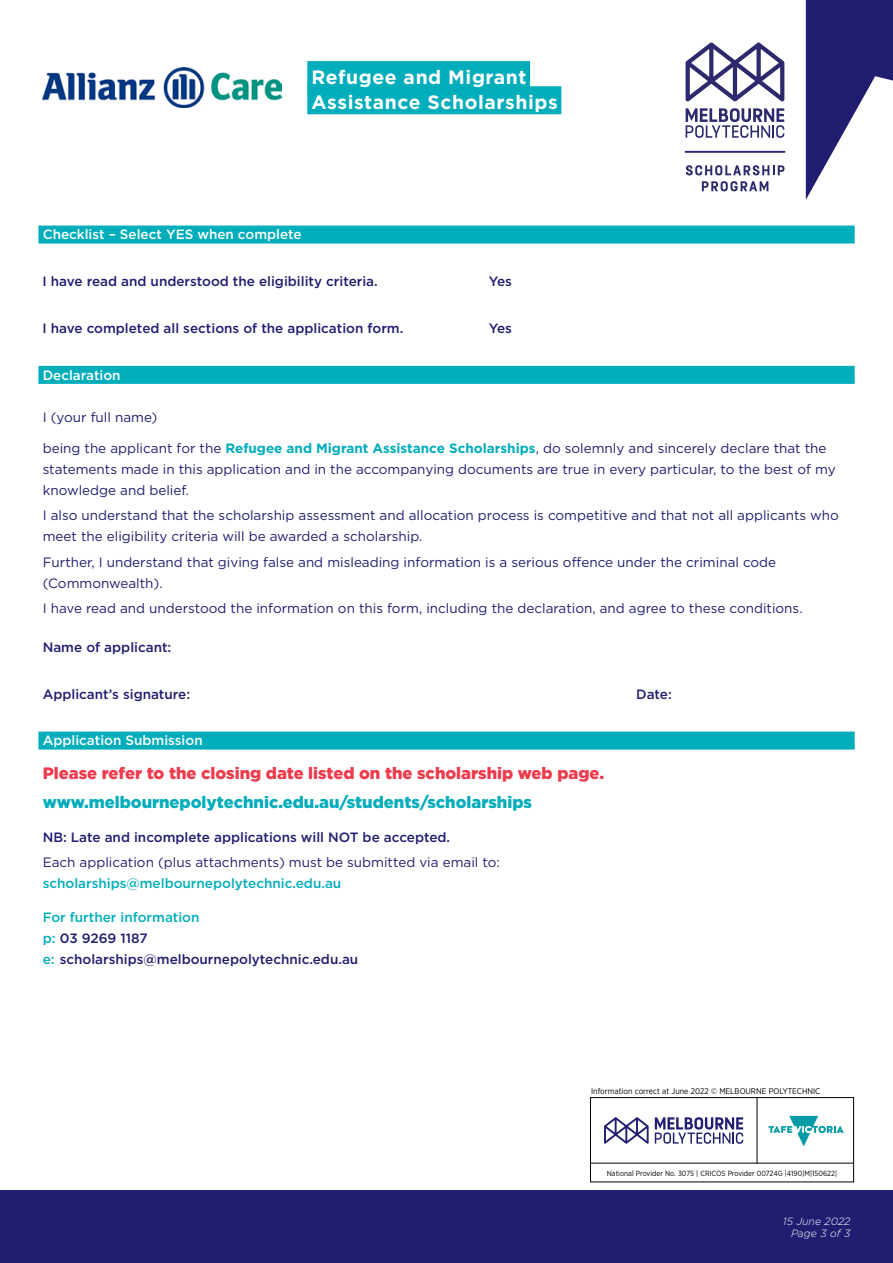
<style>
.page{position:relative;width:893px;height:1263px;background:#fff}
.page>*{position:absolute;margin:0;border:0;box-sizing:border-box;transform-origin:0 0}
.t1{font:700 19.35px/25px "Gotham";letter-spacing:.03em;color:#fff}
.t2{font:900 16.5px "Gotham";color:#ef3a4c}
.t3{font:900 16.5px "Gotham";color:#00adbb}
.t4{font:13.5px/21px "Gotham";color:#211d70}
.t5{font:500 13.5px/21px "Gotham";color:#211d70}
.t6{font:500 13.5px "Gotham";color:#fff}
.t7{font:500 13.5px "Gotham";color:#00adbb}
.t8{font:italic 300 10.5px/12.6px "Gotham";color:#fff;text-align:right}
.t9{font:8.25px "Gotham Narrow";color:#000}
.t10{font:7.5px "Gotham Narrow";color:#000}
.s1{font-weight:700;color:#00adbb}
.s2{color:#00adbb}
</style>
<div class="page">
<svg style="left:768px;top:1116px;width:76px;height:30px"></svg>
<div style="left:590px;top:1097px;width:264px;height:85px;border:1px solid #000"></div>
<hr style="left:757px;top:1097px;width:1px;height:66px;background:#000">
<hr style="left:590px;top:1163px;width:264px;height:1px;background:#000">
<svg style="left:655px;top:1117px;width:88px;height:27px"></svg>
<svg style="left:604px;top:1117px;width:45px;height:27px"></svg>
<div style="left:0;top:1191px;width:893px;height:72px;background:#211d70"></div>
<svg style="left:686px;top:165px;width:98px;height:10px"></svg>
<svg style="left:702px;top:181px;width:66px;height:10px"></svg>
<hr style="left:685px;top:151px;width:100px;height:2px;background:#2c2a6c">
<svg style="left:686px;top:108px;width:98px;height:30px"></svg>
<svg style="left:686px;top:43px;width:98px;height:59px"></svg>
<svg style="left:806px;top:0;width:87px;height:200px"></svg>
<div style="left:38px;top:226px;width:817px;height:18px;background:#00adbb"></div>
<div style="left:38px;top:366px;width:817px;height:18px;background:#00adbb"></div>
<div style="left:38px;top:731px;width:817px;height:18px;background:#00adbb"></div>
<div style="left:307px;top:61px;width:223px;height:28px;background:#00adbb"></div>
<div style="left:307px;top:86px;width:254px;height:28px;background:#00adbb"></div>
<img style="left:43px;top:68px;width:238px;height:40px">
<h1 class="t1" style="left:311px;top:65px;width:248px">Refugee and Migrant<br>Assistance Scholarships</h1>
<p class="t6" style="left:43px;top:226px;width:261px">Checklist – Select YES when complete</p>
<p class="t5" style="left:43px;top:271px;width:337px">I have read and understood the eligibility criteria.</p>
<p class="t5" style="left:43px;top:317px;width:362px">I have completed all sections of the application form.</p>
<p class="t6" style="left:43px;top:366px;width:79px">Declaration</p>
<p class="t4" style="left:43px;top:407px;width:116px">I (your full name)</p>
<p class="t5" style="left:489px;top:271px;width:25px">Yes</p>
<p class="t5" style="left:489px;top:317px;width:25px">Yes</p>
<p class="t4" style="left:43px;top:437px;width:794px">being the applicant for the <span class="s1">Refugee and Migrant Assistance Scholarships</span>, do solemnly and sincerely declare that the statements made in this application and in the accompanying documents are true in every particular, to the best of my knowledge and belief.</p>
<p class="t4" style="left:43px;top:505px;width:798px">I also understand that the scholarship assessment and allocation process is competitive and that not all applicants who meet the eligibility criteria will be awarded a scholarship.</p>
<p class="t4" style="left:43px;top:551px;width:735px">Further, I understand that giving false and misleading information is a serious offence under the criminal code (Commonwealth).</p>
<p class="t4" style="left:43px;top:597px;width:761px">I have read and understood the information on this form, including the declaration, and agree to these conditions.</p>
<p class="t5" style="left:43px;top:636px;width:130px">Name of applicant:</p>
<p class="t5" style="left:43px;top:683px;width:149px">Applicant’s signature:</p>
<p class="t5" style="left:636px;top:683px;width:37px">Date:</p>
<p class="t6" style="left:43px;top:732px;width:162px">Application Submission</p>
<p class="t2" style="left:43px;top:761px;width:563px">Please refer to the closing date listed on the scholarship web page.</p>
<p class="t3" style="left:43px;top:791px;width:491px">www.melbournepolytechnic.edu.au/students/scholarships</p>
<p class="t5" style="left:43px;top:827px;width:409px">NB: Late and incomplete applications will NOT be accepted.</p>
<p class="t4" style="left:43px;top:852px;width:459px">Each application (plus attachments) must be submitted via email to:</p>
<p class="t7" style="left:43px;top:875px;width:300px">scholarships@melbournepolytechnic.edu.au</p>
<p class="t5" style="left:43px;top:907px;width:317px"><span class="s2">For further information<br>p:</span> 03 9269 1187<br><span class="s2">e:</span> scholarships@melbournepolytechnic.edu.au</p>
<p class="t9" style="left:591px;top:1086px;width:231px">Information correct at June 2022 © MELBOURNE POLYTECHNIC</p>
<p class="t10" style="left:607px;top:1168px;width:232px">National Provider No. 3075 | CRICOS Provider 00724G |4190|M|150622|</p>
<p class="t8" style="left:783px;top:1214px;width:69px">15 June 2022<br>Page 3 of 3</p>
</div>
